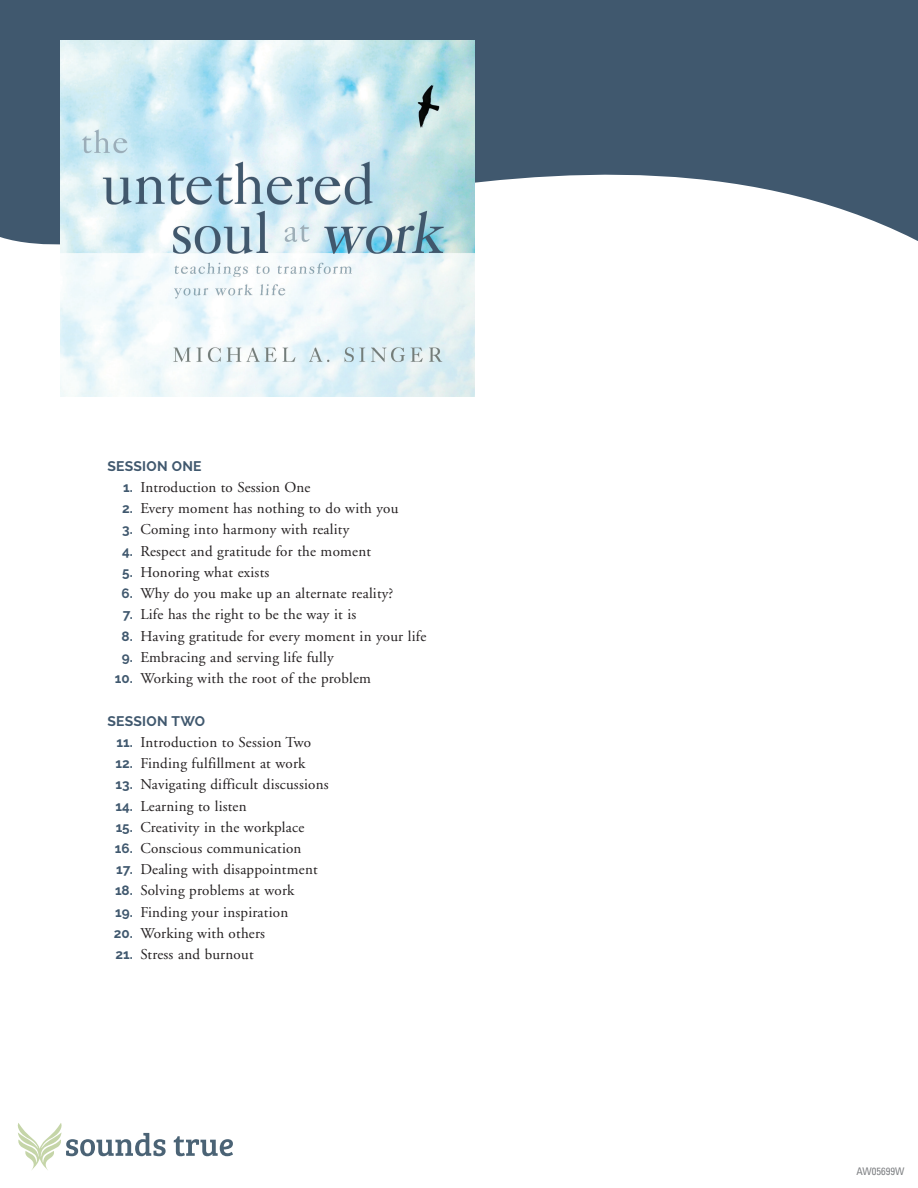
<style>
.page{position:relative;width:918px;height:1188px;background:#fff}
.page>*{position:absolute;margin:0;border:0;box-sizing:border-box;transform-origin:0 0}
.t1{font:15px "Adobe Garamond";letter-spacing:.015em;color:#231f20}
.t2{font:700 13.8px "Raleway";letter-spacing:.02em;color:#40586e}
.t3{font:condensed 10.5px "Univers";color:#808285}
.s1{font-family:"Raleway";font-weight:700;font-size:13.5px;color:#40586e}
</style>
<div class="page">
<svg style="left:0;top:0;width:918px;height:245px;fill:#40586e"></svg>
<svg style="left:174px;top:1136px;width:59px;height:20px"></svg>
<svg style="left:17px;top:1123px;width:149px;height:47px"></svg>
<img style="left:60px;top:40px;width:415px;height:357px">
<p class="t2" style="left:107px;top:458px;width:96px">SESSION ONE</p>
<p class="t1" style="left:123px;top:479px;width:189px"><span class="s1">1.</span> Introduction to Session One</p>
<p class="t1" style="left:122px;top:500px;width:278px"><span class="s1">2.</span> Every moment has nothing to do with you</p>
<p class="t1" style="left:122px;top:522px;width:229px"><span class="s1">3.</span> Coming into harmony with reality</p>
<p class="t1" style="left:122px;top:543px;width:250px"><span class="s1">4.</span> Respect and gratitude for the moment</p>
<p class="t1" style="left:122px;top:564px;width:149px"><span class="s1">5.</span> Honoring what exists</p>
<p class="t1" style="left:122px;top:585px;width:273px"><span class="s1">6.</span> Why do you make up an alternate reality?</p>
<p class="t1" style="left:123px;top:607px;width:235px"><span class="s1">7.</span> Life has the right to be the way it is</p>
<p class="t1" style="left:122px;top:628px;width:306px"><span class="s1">8.</span> Having gratitude for every moment in your life</p>
<p class="t1" style="left:122px;top:649px;width:213px"><span class="s1">9.</span> Embracing and serving life fully</p>
<p class="t1" style="left:115px;top:670px;width:258px"><span class="s1">10.</span> Working with the root of the problem</p>
<p class="t2" style="left:107px;top:713px;width:99px">SESSION TWO</p>
<p class="t1" style="left:117px;top:734px;width:196px"><span class="s1">11.</span> Introduction to Session Two</p>
<p class="t1" style="left:115px;top:755px;width:191px"><span class="s1">12.</span> Finding fulfillment at work</p>
<p class="t1" style="left:116px;top:776px;width:215px"><span class="s1">13.</span> Navigating difficult discussions</p>
<p class="t1" style="left:116px;top:798px;width:133px"><span class="s1">14.</span> Learning to listen</p>
<p class="t1" style="left:116px;top:819px;width:190px"><span class="s1">15.</span> Creativity in the workplace</p>
<p class="t1" style="left:115px;top:840px;width:188px"><span class="s1">16.</span> Conscious communication</p>
<p class="t1" style="left:116px;top:861px;width:203px"><span class="s1">17.</span> Dealing with disappointment</p>
<p class="t1" style="left:115px;top:883px;width:181px"><span class="s1">18.</span> Solving problems at work</p>
<p class="t1" style="left:115px;top:904px;width:175px"><span class="s1">19.</span> Finding your inspiration</p>
<p class="t1" style="left:114px;top:925px;width:153px"><span class="s1">20.</span> Working with others</p>
<p class="t1" style="left:115px;top:946px;width:140px"><span class="s1">21.</span> Stress and burnout</p>
<p class="t3" style="left:856px;top:1164px;width:50px">AW05699W</p>
</div>
